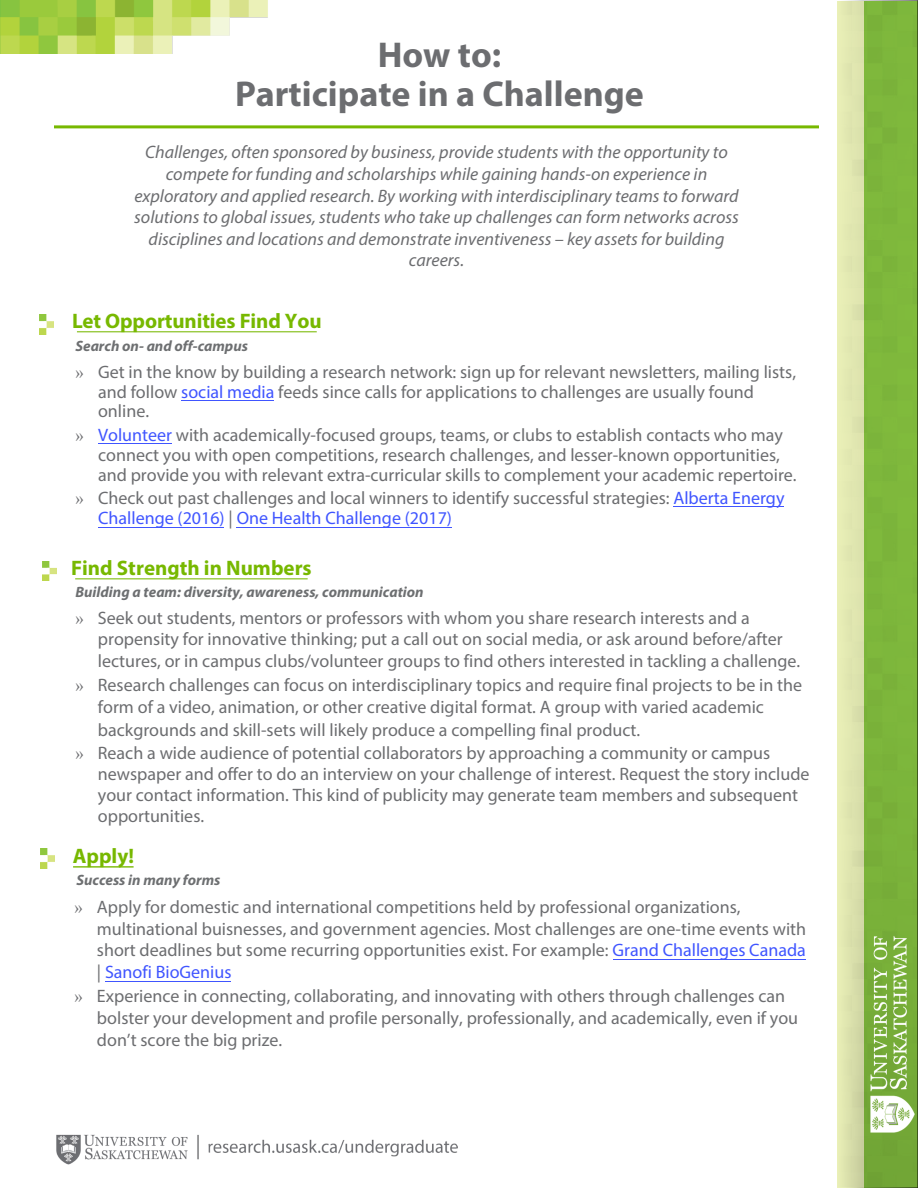
<style>
.page{position:relative;width:918px;height:1188px;background:#fff}
.page>*{position:absolute;margin:0;border:0;box-sizing:border-box;transform-origin:0 0}
.Justified{font:700 36px/39.8px "Myriad Pro";color:#6c6d70;text-align:center}
.Item_Titles{font:700 21px "Myriad Pro";color:#77b800}
.t1{font:18px/21.6px "Myriad Pro";color:#6c6d70}
.Justified-2{font:italic 18px/21.6px "Myriad Pro";color:#6c6d70;text-align:center}
.t2{font:italic 700 15px "Myriad Pro";color:#6d6f71}
.s1{font-family:"Times New Roman";font-size:16.5px}
.s2{color:#4055ff}
</style>
<div class="page">
<img style="left:43px;top:561px;width:14px;height:20px">
<img style="left:40px;top:315px;width:14px;height:19px">
<img style="left:0;top:0;width:268px;height:54px">
<img style="left:839px;top:3px;width:76px;height:1182px">
<div style="left:836px;top:0;width:82px;height:1188px;border:2px solid #fff"></div>
<img style="left:56px;top:1134px;width:402px;height:30px">
<img style="left:870px;top:934px;width:45px;height:199px">
<hr style="left:54px;top:125px;width:765px;height:3px;background:#77b800">
<hr style="left:73px;top:867px;width:61px;height:1px;background:#77b800">
<hr style="left:105px;top:981px;width:126px;height:1px;background:#4055ff">
<hr style="left:613px;top:959px;width:193px;height:1px;background:#4055ff">
<img style="left:41px;top:849px;width:14px;height:19px">
<hr style="left:77px;top:331px;width:240px;height:2px;background:#77b800">
<hr style="left:75px;top:578px;width:233px;height:2px;background:#77b800">
<hr style="left:182px;top:400px;width:92px;height:1px;background:#4055ff">
<hr style="left:98px;top:443px;width:74px;height:1px;background:#4055ff">
<hr style="left:674px;top:507px;width:110px;height:1px;background:#4055ff">
<hr style="left:98px;top:527px;width:126px;height:1px;background:#4055ff">
<hr style="left:237px;top:527px;width:215px;height:1px;background:#4055ff">
<p class="Justified" style="left:235px;top:33px;width:410px">How to:<br>Participate in a Challenge</p>
<p class="Justified-2" style="left:134px;top:141px;width:606px">Challenges, often sponsored by business, provide students with the opportunity to compete for funding and scholarships while gaining hands-on experience in exploratory and applied research. By working with interdisciplinary teams to forward solutions to global issues, students who take up challenges can form networks across disciplines and locations and demonstrate inventiveness – key assets for building careers.</p>
<p class="Item_Titles" style="left:72px;top:307px;width:251px">Let Opportunities Find You</p>
<p class="t1" style="left:98px;top:362px;width:699px;line-height:19.6px;text-indent:-23px"><span class="s1">»</span> Get in the know by building a research network: sign up for relevant newsletters, mailing lists, and follow <span class="s2">social media</span> feeds since calls for applications to challenges are usually found online.</p>
<p class="t1" style="left:98px;top:425px;width:700px;line-height:19.6px;text-indent:-22px"><span class="s1">»</span> <span class="s2">Volunteer</span> with academically-focused groups, teams, or clubs to establish contacts who may connect you with open competitions, research challenges, and lesser-known opportunities, and provide you with relevant extra-curricular skills to complement your academic repertoire.</p>
<p class="t1" style="left:98px;top:488px;width:688px;line-height:20.1px;text-indent:-22px"><span class="s1">»</span> Check out past challenges and local winners to identify successful strategies: <span class="s2">Alberta Energy<br>Challenge (2016)</span> | <span class="s2">One Health Challenge (2017)</span></p>
<p class="Item_Titles" style="left:71px;top:554px;width:242px">Find Strength in Numbers</p>
<p class="t1" style="left:98px;top:607px;width:704px;text-indent:-23px"><span class="s1">»</span> Seek out students, mentors or professors with whom you share research interests and a propensity for innovative thinking; put a call out on social media, or ask around before/after lectures, or in campus clubs/volunteer groups to find others interested in tackling a challenge.</p>
<p class="t1" style="left:75px;top:674px;width:728px"><span class="s1">»</span> Research challenges can focus on interdisciplinary topics and require final projects to be in the</p>
<p class="t1" style="left:98px;top:696px;width:668px">form of a video, animation, or other creative digital format. A group with varied academic</p>
<p class="t1" style="left:98px;top:719px;width:544px">backgrounds and skill-sets will likely produce a compelling final product.</p>
<p class="t1" style="left:75px;top:742px;width:696px"><span class="s1">»</span> Reach a wide audience of potential collaborators by approaching a community or campus</p>
<p class="t1" style="left:98px;top:763px;width:713px;line-height:21.1px">newspaper and offer to do an interview on your challenge of interest. Request the story include your contact information. This kind of publicity may generate team members and subsequent opportunities.</p>
<p class="t2" style="left:76px;top:336px;width:174px">Search on- and off-campus</p>
<p class="t2" style="left:76px;top:582px;width:350px">Building a team: diversity, awareness, communication</p>
<p class="Item_Titles" style="left:73px;top:842px;width:63px">Apply!</p>
<p class="t1" style="left:97px;top:896px;width:711px;text-indent:-22px"><span class="s1">»</span> Apply for domestic and international competitions held by professional organizations, multinational buisnesses, and government agencies. Most challenges are one-time events with short deadlines but some recurring opportunities exist. For example: <span class="s2">Grand Challenges Canada </span>| <span class="s2">Sanofi BioGenius</span></p>
<p class="t1" style="left:97px;top:985px;width:703px;text-indent:-22px"><span class="s1">»</span> Experience in connecting, collaborating, and innovating with others through challenges can bolster your development and profile personally, professionally, and academically, even if you don’t score the big prize.</p>
<p class="t2" style="left:76px;top:870px;width:146px">Success in many forms</p>
</div>
